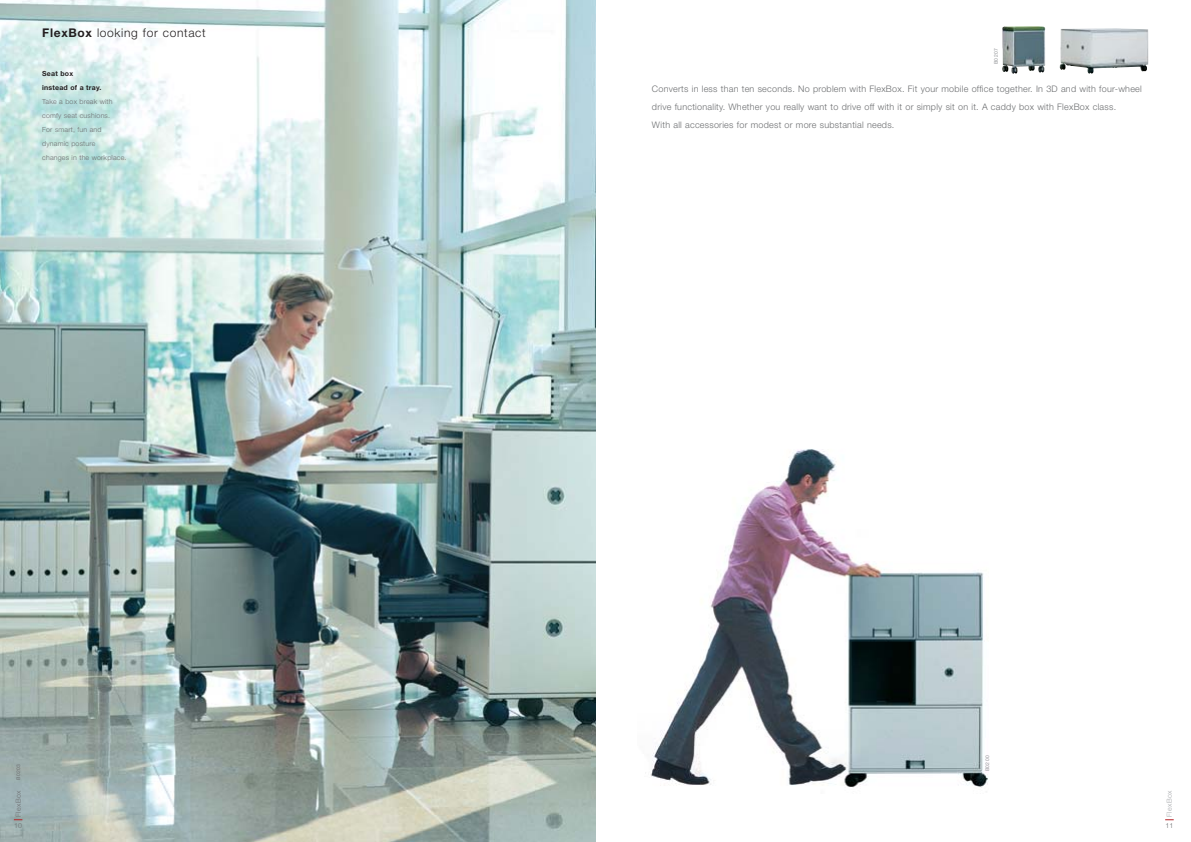
<style>
.page{position:relative;width:1191px;height:842px;background:#fff}
.page>*{position:absolute;margin:0;border:0;box-sizing:border-box;transform-origin:0 0}
.t1{font:300 12px "Helvetica Neue";letter-spacing:.055em;color:#231f20}
.t2{font:300 9px/18px "Helvetica Neue";letter-spacing:.03em;color:#6c6e70}
.t3{font:300 7px/14px "Helvetica Neue";letter-spacing:.03em;color:#6c6e70}
.t4{font:700 7px/14px "Helvetica Neue";letter-spacing:.03em;color:#231f20}
.t5{font:300 7px "Helvetica Neue";letter-spacing:.055em;color:#a7a9ac}
.t6{font:300 7px "Helvetica Neue";letter-spacing:.055em;color:#6c6e70}
.t7{font:5px "Helvetica Neue";letter-spacing:.055em;color:#939598}
.t8{font:5px "Helvetica Neue";letter-spacing:.055em;color:#6c6e70}
.s1{font-weight:700}
</style>
<div class="page">
<img style="left:0;top:0;width:595px;height:842px">
<img style="left:650px;top:449px;width:338px;height:339px">
<img style="left:1002px;top:26px;width:146px;height:48px">
<h1 class="t1" style="left:42px;top:29px;width:165px"><span class="s1">FlexBox</span> looking for contact</h1>
<p class="t4" style="left:42px;top:67px;width:61px">Seat box<br>instead of a tray.</p>
<p class="t3" style="left:42px;top:95px;width:86px">Take a box break with comfy seat cushions.<br>For smart, fun and dynamic posture<br>changes in the workplace.</p>
<p class="t8" style="left:17px;top:780px;width:17px;rotate:-90deg">B0203</p>
<p class="t6" style="left:16px;top:817px;width:28px;rotate:-90deg">FlexBox</p>
<p class="t3" style="left:14px;top:819px;width:9px">10</p>
<p class="t7" style="left:994px;top:64px;width:17px;rotate:-90deg">B0207</p>
<p class="t2" style="left:652px;top:81px;width:491px">Converts in less than ten seconds. No problem with FlexBox. Fit your mobile office together. In 3D and with four-wheel drive functionality. Whether you really want to drive off with it or simply sit on it. A caddy box with FlexBox class.<br>With all accessories for modest or more substantial needs.</p>
<p class="t7" style="left:985px;top:771px;width:17px;rotate:-90deg">B0200</p>
<p class="t5" style="left:1167px;top:817px;width:28px;rotate:-90deg">FlexBox</p>
<p class="t3" style="left:1165px;top:819px;width:9px">11</p>
</div>
